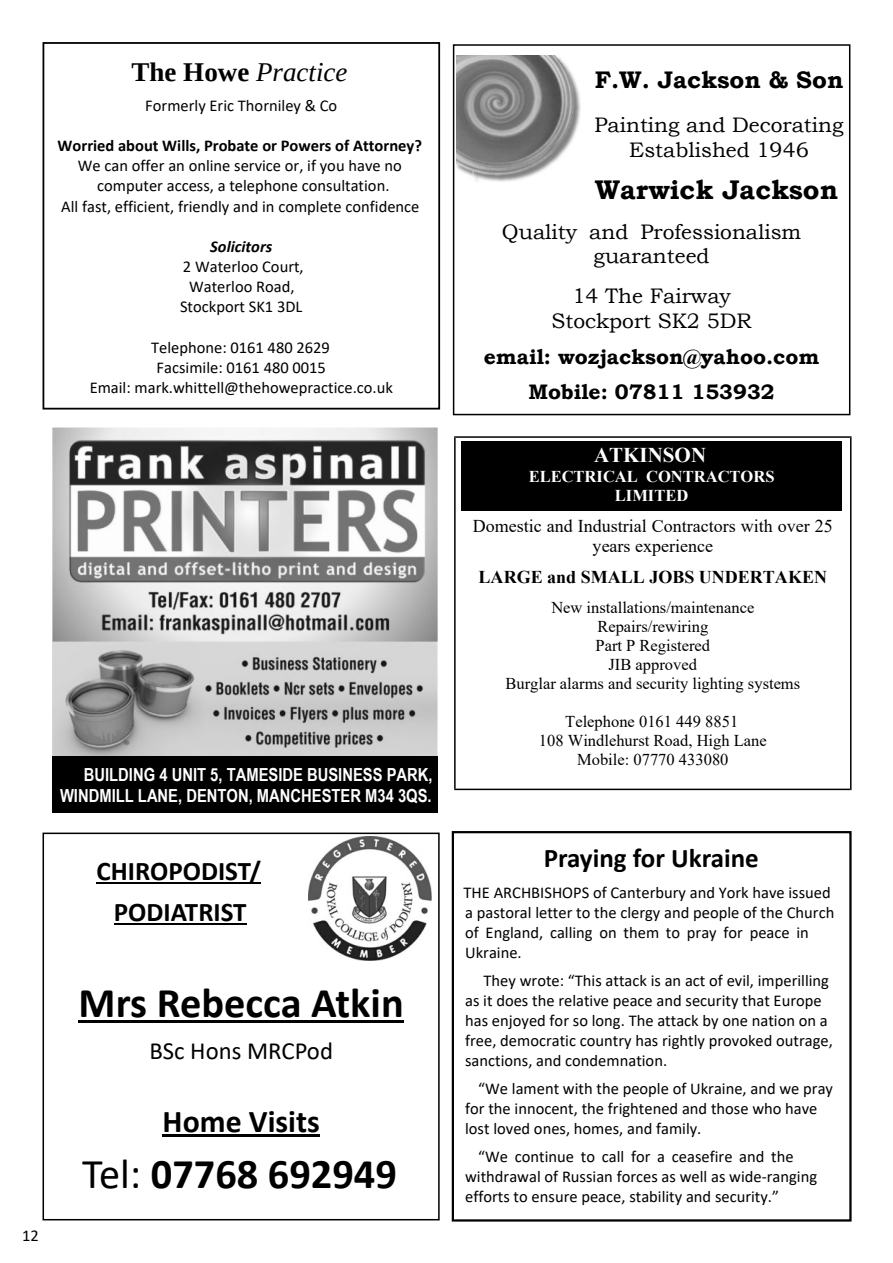
<style>
.page{position:relative;width:893px;height:1263px;background:#fff}
.page>*{position:absolute;margin:0;border:0;box-sizing:border-box;transform-origin:0 0}
.t1{font:700 42.45px "Calibri";color:#000}
.t2{font:700 31.8px "Calibri";color:#000}
.t3{font:700 27px/40.7px "Calibri";color:#000;text-align:center}
.t4{font:italic 27px "Liberation Serif";color:#000}
.t5{font:700 27px "Bookman Old Style";color:#000}
.t6{font:24.75px "Calibri";color:#000}
.t7{font:700 24px "Bookman Old Style";color:#000}
.t8{font:21px/24.6px "Bookman Old Style";color:#000;text-align:center}
.t9{font:700 21px/35.2px "Bookman Old Style";color:#000;text-align:center}
.t10{font:700 21px "Times New Roman";color:#fff}
.t11{font:700 18px/20.7px "Arial Narrow";color:#fff;text-align:right}
.t12{font:18px/20.7px "Times New Roman";color:#000;text-align:center}
.t13{font:700 18px "Times New Roman";color:#000}
.t14{font:16.5px/20.1px "Calibri";color:#000}
.t15{font:16.5px/18.9px "Times New Roman";color:#000;text-align:center}
.t16{font:700 16.5px "Calibri";color:#000}
.t17{font:700 16.5px/18.9px "Times New Roman";color:#fff;text-align:center}
.t18{font:italic 700 16.5px "Calibri";color:#000}
.s1{font-weight:700;font-style:normal}
.s2{font-weight:400}
</style>
<div class="page">
<svg style="left:454px;top:436px;width:397px;height:354px"></svg>
<div style="left:462px;top:441px;width:380px;height:70px;background:#000"></div>
<div style="left:43px;top:42px;width:397px;height:367px;border:2px solid #000"></div>
<div style="left:43px;top:832px;width:397px;height:388px;border:2px solid #000"></div>
<div style="left:453px;top:44px;width:397px;height:371px;border:2px solid #000"></div>
<img style="left:456px;top:56px;width:125px;height:125px">
<img style="left:53px;top:428px;width:385px;height:328px">
<div style="left:53px;top:756px;width:385px;height:57px;background:#000"></div>
<hr style="left:97px;top:882px;width:164px;height:2px;background:#000">
<hr style="left:114px;top:923px;width:133px;height:2px;background:#000">
<hr style="left:79px;top:1020px;width:325px;height:3px;background:#000">
<hr style="left:163px;top:1134px;width:157px;height:2px;background:#000">
<img style="left:308px;top:837px;width:124px;height:123px">
<div style="left:452px;top:831px;width:400px;height:390px;border:2px solid #000"></div>
<h3 class="t4" style="left:132px;top:62px;width:217px"><span class="s1">The Howe</span> Practice</h3>
<p class="t14" style="left:145px;top:97px;width:193px">Formerly Eric Thorniley &amp; Co</p>
<p class="t16" style="left:58px;top:139px;width:366px">Worried about Wills, Probate or Powers of Attorney?</p>
<p class="t14" style="left:61px;top:157px;width:360px;text-align:center">We can offer an online service or, if you have no computer access, a telephone consultation.<br>All fast, efficient, friendly and in complete confidence</p>
<p class="t18" style="left:210px;top:239px;width:64px">Solicitors</p>
<p class="t14" style="left:180px;top:258px;width:125px;text-align:center">2 Waterloo Court,<br>Waterloo Road,<br>Stockport SK1 3DL</p>
<p class="t14" style="left:90px;top:338px;width:305px;text-align:center">Telephone: 0161 480 2629<br>Facsimile: 0161 480 0015<br>Email: mark.whittell@thehowepractice.co.uk</p>
<p class="t11" style="left:60px;top:766px;width:374px">BUILDING 4 UNIT 5, TAMESIDE BUSINESS PARK,<br>WINDMILL LANE, DENTON, MANCHESTER M34 3QS.</p>
<h3 class="t3" style="left:97px;top:853px;width:166px">CHIROPODIST/<br>PODIATRIST</h3>
<p class="t14" style="left:22px;top:1227px;width:18px">12</p>
<h1 class="t1" style="left:79px;top:985px;width:327px">Mrs Rebecca Atkin</h1>
<h3 class="t6" style="left:149px;top:1041px;width:185px">BSc Hons MRCPod</h3>
<h2 class="t2" style="left:163px;top:1108px;width:159px">Home Visits</h2>
<h1 class="t1" style="left:82px;top:1156px;width:316px"><span class="s2">Tel:</span> 07768 692949</h1>
<h3 class="t7" style="left:595px;top:71px;width:250px">F.W. Jackson &amp; Son</h3>
<p class="t8" style="left:595px;top:115px;width:250px">Painting and Decorating<br>Established 1946</p>
<h3 class="t5" style="left:595px;top:179px;width:245px">Warwick Jackson</h3>
<p class="t8" style="left:502px;top:221px;width:301px">Quality and Professionalism guaranteed</p>
<p class="t8" style="left:552px;top:286px;width:202px">14 The Fairway<br>Stockport SK2 5DR</p>
<p class="t9" style="left:484px;top:341px;width:337px">email: wozjackson@yahoo.com<br>Mobile: 07811 153932</p>
<p class="t10" style="left:594px;top:447px;width:114px">ATKINSON</p>
<p class="t17" style="left:529px;top:469px;width:247px">ELECTRICAL CONTRACTORS<br>LIMITED</p>
<p class="t12" style="left:473px;top:517px;width:361px">Domestic and Industrial Contractors with over 25 years experience</p>
<p class="t13" style="left:479px;top:571px;width:350px">LARGE and SMALL JOBS UNDERTAKEN</p>
<p class="t15" style="left:505px;top:599px;width:296px">New installations/maintenance<br>Repairs/rewiring<br>Part P Registered<br>JIB approved<br>Burglar alarms and security lighting systems</p>
<p class="t15" style="left:539px;top:713px;width:229px">Telephone 0161 449 8851<br>108 Windlehurst Road, High Lane<br>Mobile: 07770 433080</p>
<h3 class="t3" style="left:544px;top:840px;width:217px">Praying for Ukraine</h3>
<p class="t14" style="left:464px;top:883px;width:372px">THE ARCHBISHOPS of Canterbury and York have issued a pastoral letter to the clergy and people of the Church of England, calling on them to pray for peace in Ukraine.</p>
<p class="t14" style="left:465px;top:972px;width:369px;text-indent:18px">They wrote: “This attack is an act of evil, imperilling as it does the relative peace and security that Europe has enjoyed for so long. The attack by one nation on a free, democratic country has rightly provoked outrage, sanctions, and condemnation.</p>
<p class="t14" style="left:465px;top:1080px;width:369px;text-indent:13px">“We lament with the people of Ukraine, and we pray for the innocent, the frightened and those who have lost loved ones, homes, and family.</p>
<p class="t14" style="left:465px;top:1148px;width:353px;text-indent:13px">“We continue to call for a ceasefire and the withdrawal of Russian forces as well as wide-ranging efforts to ensure peace, stability and security.”</p>
</div>
